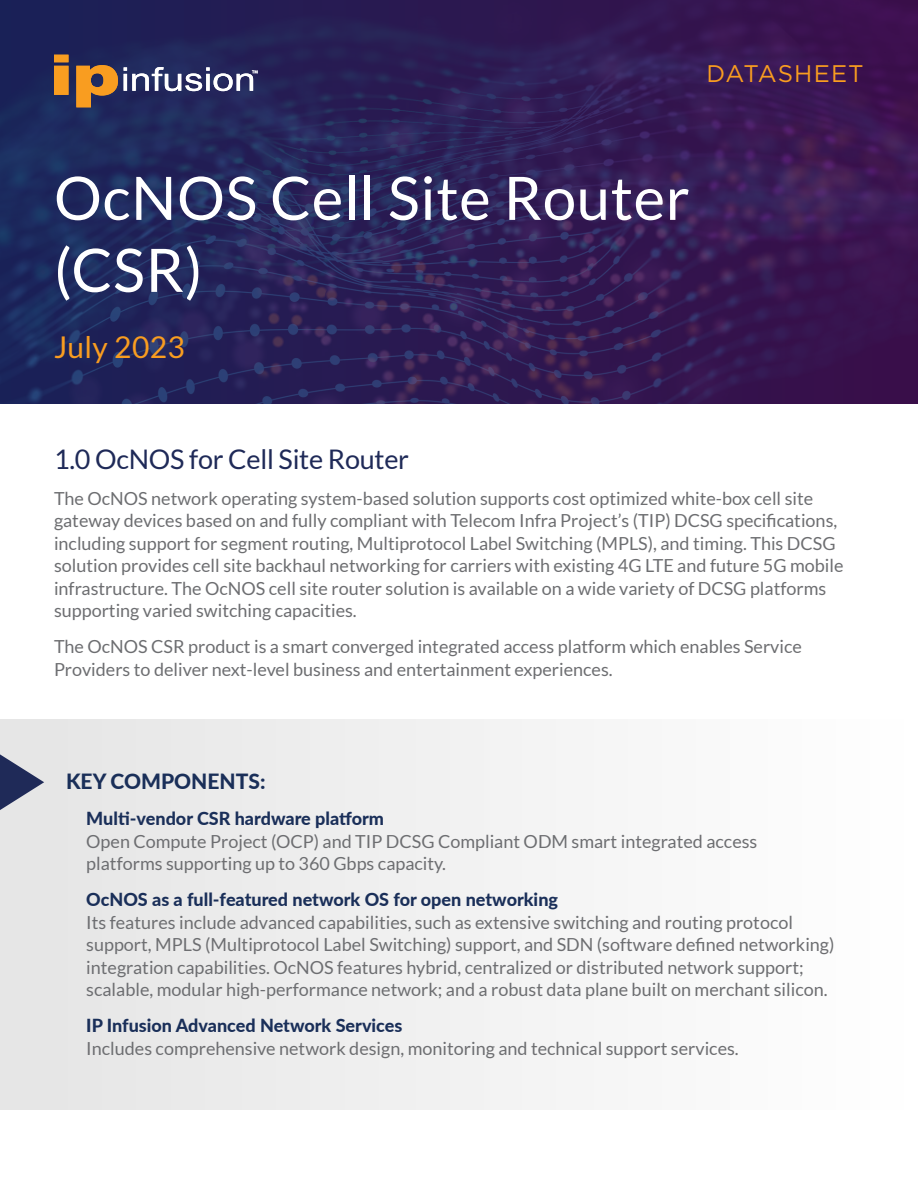
<style>
.page{position:relative;width:918px;height:1188px;background:#fff}
.page>*{position:absolute;margin:0;border:0;box-sizing:border-box;transform-origin:0 0}
.t1{font:60px/72px "Lato";letter-spacing:.01em;color:#fff}
.t2{font:30px "Lato";letter-spacing:.01em;color:#f99d20}
.t3{font:27px "Lato";letter-spacing:-.01em;color:#1f2a58}
.t4{font:24px "Gotham";letter-spacing:.045em;color:#f99d20}
.t5{font:800 21px "Lato";color:#1a2f59}
.t6{font:18px/22.5px "Lato";color:#6d6e71}
.t7{font:800 18px "Lato";color:#1a2f59}
</style>
<div class="page">
<svg style="left:0;top:0;width:918px;height:404px;background:#2d1f57"></svg>
<svg style="left:54px;top:55px;width:14px;height:40px"></svg>
<svg style="left:76px;top:65px;width:42px;height:42px;background:#b27633"></svg>
<svg style="left:124px;top:67px;width:134px;height:24px"></svg>
<div style="left:0;top:719px;width:918px;height:391px;background:#f2f2f2"></div>
<svg style="left:0;top:754px;width:44px;height:56px"></svg>
<h3 class="t4" style="left:706px;top:58px;width:159px">DATASHEET</h3>
<h1 class="t1" style="left:54px;top:162px;width:637px">OcNOS Cell Site Router (CSR)</h1>
<h2 class="t2" style="left:54px;top:330px;width:132px">July 2023</h2>
<h3 class="t3" style="left:54px;top:444px;width:357px">1.0 OcNOS for Cell Site Router</h3>
<p class="t6" style="left:54px;top:487px;width:791px">The OcNOS network operating system-based solution supports cost optimized white-box cell site gateway devices based on and fully compliant with Telecom Infra Project’s (TIP) DCSG specifications, including support for segment routing, Multiprotocol Label Switching (MPLS), and timing. This DCSG solution provides cell site backhaul networking for carriers with existing 4G LTE and future 5G mobile infrastructure. The OcNOS cell site router solution is available on a wide variety of DCSG platforms supporting varied switching capacities.</p>
<p class="t6" style="left:54px;top:636px;width:749px">The OcNOS CSR product is a smart converged integrated access platform which enables Service<br>Providers to deliver next-level business and entertainment experiences.</p>
<p class="t5" style="left:66px;top:766px;width:201px">KEY COMPONENTS:</p>
<p class="t7" style="left:86px;top:805px;width:299px">Multi-vendor CSR hardware platform</p>
<p class="t6" style="left:86px;top:830px;width:673px">Open Compute Project (OCP) and TIP DCSG Compliant ODM smart integrated access platforms supporting up to 360 Gbps capacity.</p>
<p class="t7" style="left:86px;top:886px;width:473px">OcNOS as a full-featured network OS for open networking</p>
<p class="t6" style="left:86px;top:911px;width:750px">Its features include advanced capabilities, such as extensive switching and routing protocol support, MPLS (Multiprotocol Label Switching) support, and SDN (software defined networking) integration capabilities. OcNOS features hybrid, centralized or distributed network support; scalable, modular high-performance network; and a robust data plane built on merchant silicon.</p>
<p class="t7" style="left:86px;top:1012px;width:318px">IP Infusion Advanced Network Services</p>
<p class="t6" style="left:86px;top:1037px;width:654px">Includes comprehensive network design, monitoring and technical support services.</p>
</div>
